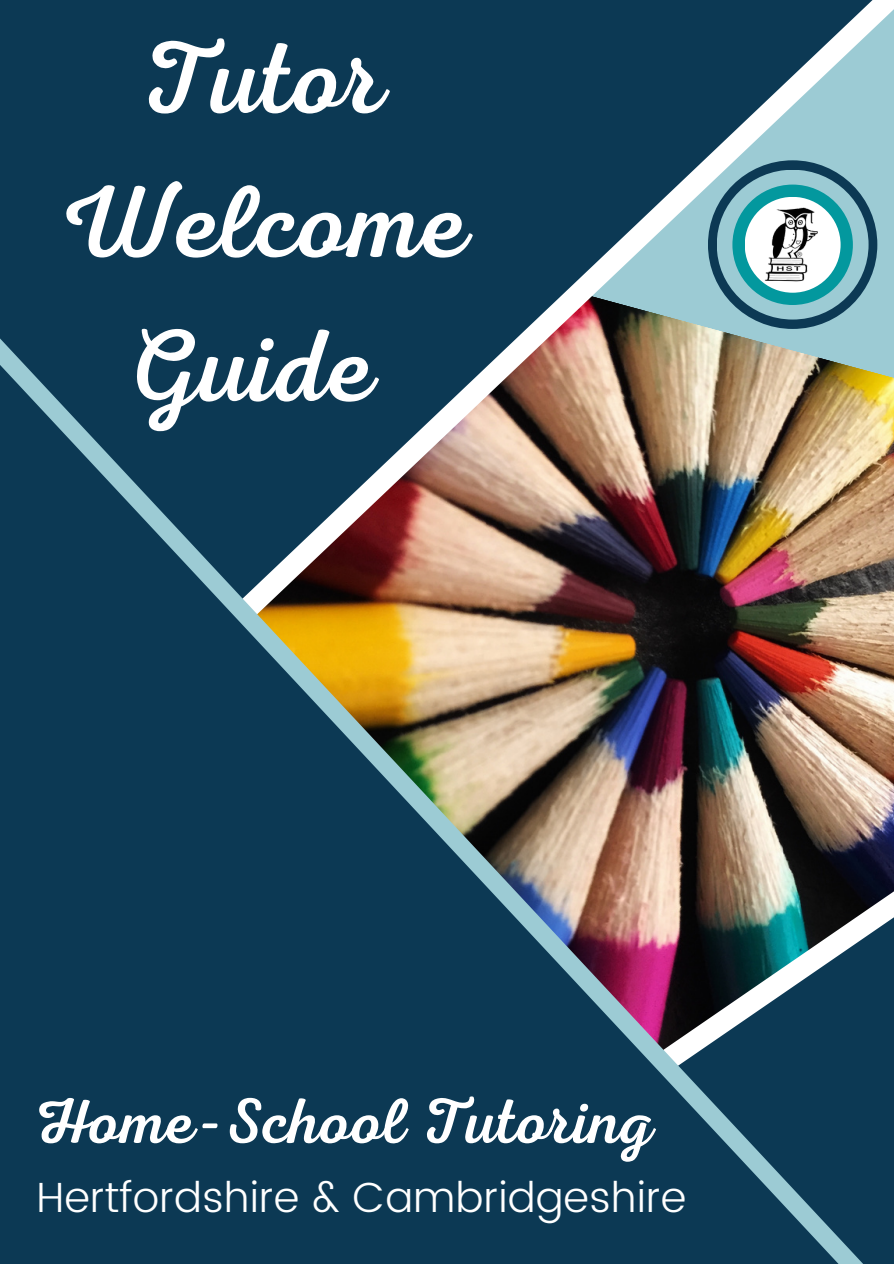
<style>
.page{position:relative;width:894px;height:1264px;background:#fff}
.page>*{position:absolute;margin:0;border:0;box-sizing:border-box;transform-origin:0 0}
.t1{font:103.05px/144px "Nexa Script";color:#fff;text-align:center}
.t2{font:64.35px "Nexa Script";color:#fff}
.t3{font:300 42.15px "Poppins";color:#fff}
</style>
<div class="page">
<div style="left:0;top:0;width:217px;height:310px;background:#0c3954"></div>
<svg style="left:217px;top:0;width:676px;height:638px;background:#2e586e"></svg>
<svg style="left:881px;top:826px;width:12px;height:261px;background:#26435e"></svg>
<img style="left:0;top:310px;width:881px;height:953px">
<div style="left:707px;top:160px;width:170px;height:169px;background:#0c3954;border-radius:50%"></div>
<div style="left:716px;top:170px;width:152px;height:149px;background:#9ccbd4;border-radius:50%"></div>
<div style="left:732px;top:184px;width:120px;height:121px;background:#03989e;border-radius:50%"></div>
<div style="left:744px;top:197px;width:96px;height:96px;background:#fff;border-radius:50%"></div>
<img style="left:760px;top:204px;width:64px;height:80px">
<p class="t1" style="left:56px;top:9px;width:413px">Tutor<br>Welcome<br>Guide</p>
<h2 class="t2" style="left:33px;top:1084px;width:621px">Home-School Tutoring</h2>
<p class="t3" style="left:36px;top:1172px;width:651px">Hertfordshire &amp; Cambridgeshire</p>
</div>
